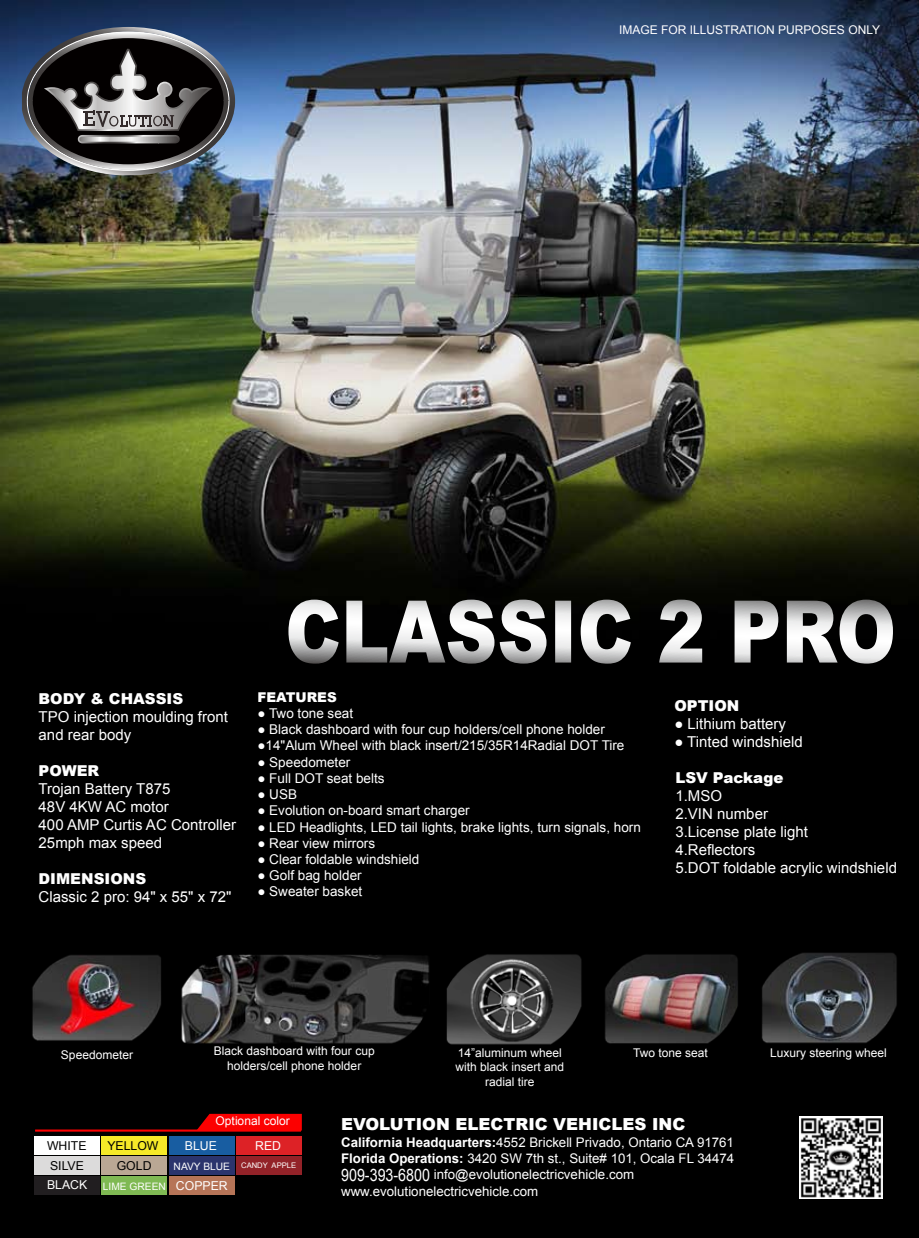
<style>
.page{position:relative;width:919px;height:1238px;background:#fff}
.page>*{position:absolute;margin:0;border:0;box-sizing:border-box;transform-origin:0 0}
.t1{font:900 86.4px "Arial";color:#fff;scale:.83 1}
.t2{font:900 16.65px "Arial";color:#fff}
.t3{font:15px/18px "Arial";color:#fff}
.t4{font:900 15px "Arial";color:#fff}
.t5{font:13.5px "Arial";color:#fff}
.t6{font:900 13.5px "Arial";color:#fff}
.t7{font:13.35px/16.4px "Arial";color:#fff}
.t8{font:12.3px/20.2px "Arial";color:#000}
.t9{font:12.3px "Arial";color:#fff}
.t10{font:12px/14.4px "Arial";color:#fff;text-align:center}
.t11{font:10.2px "Arial";color:#fff}
.t12{font:7.65px "Arial";color:#fff}
.s1{font-weight:700}
.s2{font-size:17.1px}
</style>
<div class="page">
<img style="left:0;top:0;width:918px;height:1237px">
<svg style="left:22px;top:27px;width:213px;height:148px;background:#4b4f57"></svg>
<img style="left:27px;top:948px;width:141px;height:97px">
<img style="left:180px;top:946px;width:253px;height:98px">
<img style="left:439px;top:949px;width:149px;height:98px">
<img style="left:598px;top:946px;width:147px;height:104px">
<img style="left:756px;top:947px;width:143px;height:101px">
<div style="left:34px;top:1136px;width:66px;height:18px;background:#fff"></div>
<div style="left:34px;top:1156px;width:66px;height:18px;background:#dcdbdb"></div>
<div style="left:34px;top:1176px;width:66px;height:18px;background:#211e20"></div>
<div style="left:101px;top:1136px;width:66px;height:18px;background:#f6e928"></div>
<div style="left:101px;top:1156px;width:66px;height:18px;background:#baa794"></div>
<div style="left:101px;top:1176px;width:66px;height:18px;background:#7fb953"></div>
<div style="left:169px;top:1136px;width:65px;height:18px;background:#185da1"></div>
<div style="left:169px;top:1156px;width:65px;height:18px;background:#2b346d"></div>
<div style="left:169px;top:1176px;width:65px;height:18px;background:#b67457"></div>
<div style="left:236px;top:1136px;width:65px;height:18px;background:#dd2226"></div>
<div style="left:236px;top:1156px;width:65px;height:18px;background:#932228"></div>
<img style="left:799px;top:1116px;width:83px;height:82px">
<hr style="left:35px;top:1129px;width:266px;height:2px;background:#fc0000">
<svg style="left:196px;top:1113px;width:106px;height:17px;background:#de0000"></svg>
<p class="t10" style="left:619px;top:23px;width:262px">IMAGE FOR ILLUSTRATION PURPOSES ONLY</p>
<p class="t4" style="left:39px;top:687px;width:146px">BODY &amp; CHASSIS</p>
<p class="t3" style="left:39px;top:707px;width:191px">TPO injection moulding front and rear body</p>
<p class="t4" style="left:39px;top:759px;width:62px">POWER</p>
<p class="t3" style="left:39px;top:779px;width:199px">Trojan Battery T875<br>48V 4KW AC motor<br>400 AMP Curtis AC Controller<br>25mph max speed</p>
<p class="t4" style="left:39px;top:867px;width:109px">DIMENSIONS</p>
<p class="t3" style="left:39px;top:887px;width:194px">Classic 2 pro: 94" x 55" x 72"</p>
<h1 class="t1" style="left:285px;top:569px;width:737px">CLASSIC 2 PRO</h1>
<p class="t6" style="left:257px;top:687px;width:81px">FEATURES</p>
<p class="t5" style="left:257px;top:704px;width:97px">● Two tone seat</p>
<p class="t5" style="left:257px;top:720px;width:349px">● Black dashboard with four cup holders/cell phone holder</p>
<p class="t5" style="left:257px;top:736px;width:368px">●14"Alum Wheel with black insert/215/35R14Radial DOT Tire</p>
<p class="t5" style="left:257px;top:752px;width:94px">● Speedometer</p>
<p class="t5" style="left:257px;top:768px;width:129px">● Full DOT seat belts</p>
<p class="t5" style="left:257px;top:785px;width:41px">● USB</p>
<p class="t5" style="left:257px;top:801px;width:214px">● Evolution on-board smart charger</p>
<p class="t5" style="left:257px;top:817px;width:385px">● LED Headlights, LED tail lights, brake lights, turn signals, horn</p>
<p class="t5" style="left:257px;top:833px;width:119px">● Rear view mirrors</p>
<p class="t5" style="left:257px;top:849px;width:163px">● Clear foldable windshield</p>
<p class="t5" style="left:257px;top:866px;width:106px">● Golf bag holder</p>
<p class="t5" style="left:257px;top:882px;width:106px">● Sweater basket</p>
<p class="t4" style="left:674px;top:694px;width:66px">OPTION</p>
<p class="t3" style="left:674px;top:714px;width:113px">● Lithium battery</p>
<p class="t3" style="left:674px;top:732px;width:130px">● Tinted windshield</p>
<p class="t4" style="left:675px;top:766px;width:110px">LSV Package</p>
<p class="t3" style="left:675px;top:786px;width:223px">1.MSO<br>2.VIN number<br>3.License plate light<br>4.Reflectors<br>5.DOT foldable acrylic windshield</p>
<p class="t10" style="left:61px;top:1046px;width:74px">Speedometer</p>
<p class="t10" style="left:214px;top:1043px;width:162px">Black dashboard with four cup holders/cell phone holder</p>
<p class="t10" style="left:455px;top:1045px;width:110px">14”aluminum wheel with black insert and radial tire</p>
<p class="t10" style="left:633px;top:1045px;width:76px">Two tone seat</p>
<p class="t10" style="left:770px;top:1045px;width:118px">Luxury steering wheel</p>
<p class="t8" style="left:47px;top:1135px;width:41px">WHITE<br>SILVE</p>
<p class="t10" style="left:216px;top:1113px;width:76px">Optional color</p>
<p class="t8" style="left:107px;top:1135px;width:53px">YELLOW</p>
<p class="t9" style="left:185px;top:1137px;width:34px">BLUE</p>
<p class="t9" style="left:255px;top:1137px;width:27px">RED</p>
<p class="t8" style="left:117px;top:1155px;width:36px">GOLD</p>
<p class="t11" style="left:174px;top:1158px;width:58px">NAVY BLUE</p>
<p class="t12" style="left:241px;top:1160px;width:57px">CANDY APPLE</p>
<p class="t9" style="left:47px;top:1176px;width:42px">BLACK</p>
<p class="t9" style="left:176px;top:1177px;width:53px">COPPER</p>
<p class="t11" style="left:103px;top:1178px;width:64px">LIME GREEN</p>
<p class="t2" style="left:341px;top:1111px;width:345px">EVOLUTION ELECTRIC VEHICLES INC</p>
<p class="t7" style="left:341px;top:1133px;width:394px"><span class="s1">California Headquarters:</span>4552 Brickell Privado, Ontario CA 91761<br><span class="s1">Florida Operations:</span> 3420 SW 7th st., Suite# 101, Ocala FL 34474<br><span class="s2">909-393-6800</span> info@evolutionelectricvehicle.com www.evolutionelectricvehicle.com</p>
</div>
